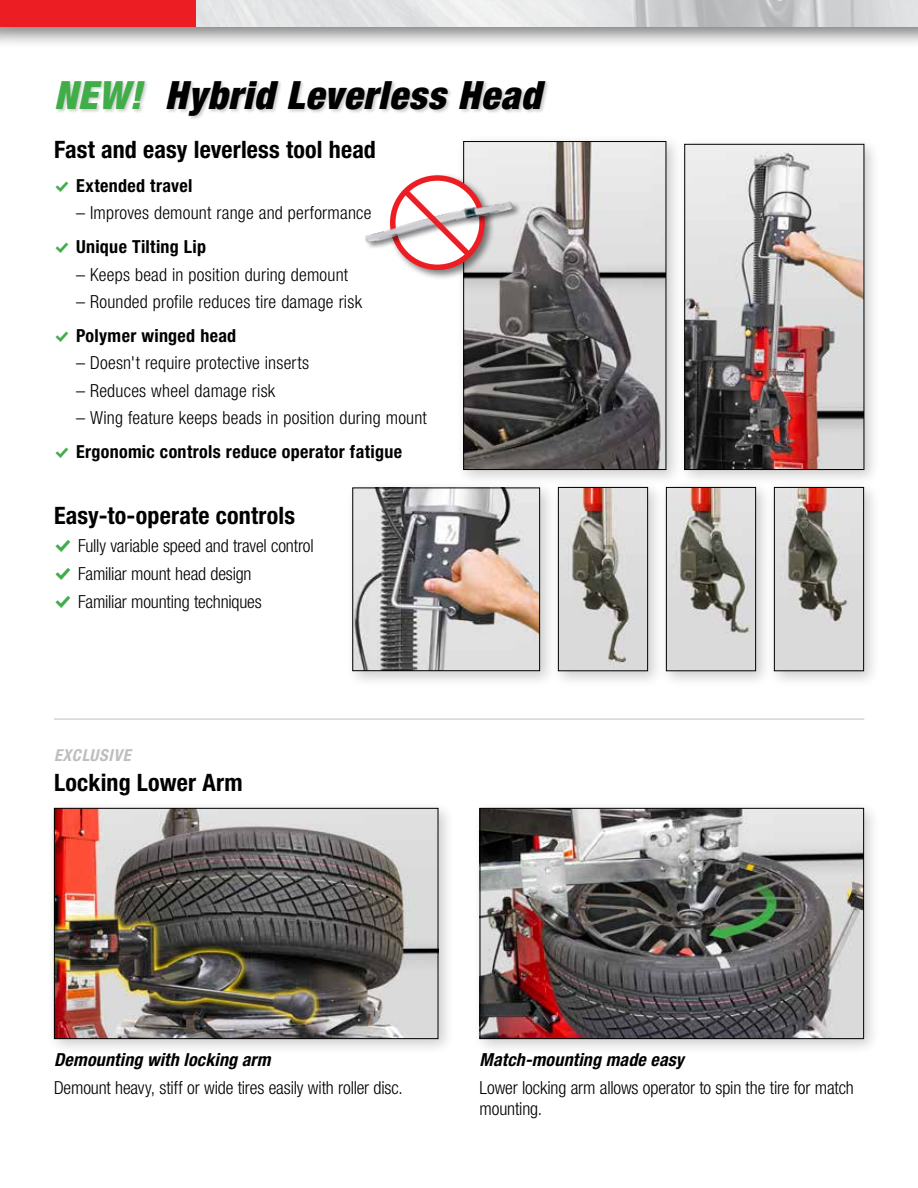
<style>
.page{position:relative;width:918px;height:1188px;background:#fff}
.page>*{position:absolute;margin:0;border:0;box-sizing:border-box;transform-origin:0 0}
.t1{font:italic 900 condensed 39px "Helvetica Neue LT Std";letter-spacing:.025em;color:#000}
.t2{font:700 condensed 24px "Helvetica Neue LT Std";letter-spacing:.01em;color:#000}
.t3{font:300 condensed 18px/33.6px "Helvetica Neue LT Std";letter-spacing:.005em;color:#000}
.t4{font:italic 700 condensed 18px "Helvetica Neue LT Std";letter-spacing:.01em;color:#000}
.t5{font:700 condensed 18px "Helvetica Neue LT Std";letter-spacing:.02em;color:#000}
.t6{font:italic 700 condensed 16.5px "Helvetica Neue LT Std";letter-spacing:.04em;color:#bcbec0}
.s1{color:#41ad49}
.s2{font-family:"Modern Pictograms";font-weight:400;font-stretch:normal;color:#41ad49}
.s3{font-weight:700}
.s4{font-family:"Modern Pictograms";font-weight:400;font-stretch:normal;font-size:21px;color:#41ad49}
</style>
<div class="page">
<hr style="left:54px;top:719px;width:810px;height:1px;background:#bcbec0">
<div style="left:47px;top:801px;width:408px;height:255px;background:#000;opacity:.2"></div>
<img style="left:56px;top:810px;width:380px;height:227px">
<div style="left:54px;top:808px;width:384px;height:231px;border:1px solid #000"></div>
<div style="left:473px;top:801px;width:408px;height:255px;background:#000;opacity:.2"></div>
<img style="left:482px;top:810px;width:380px;height:227px">
<div style="left:480px;top:808px;width:384px;height:231px;border:1px solid #000"></div>
<div style="left:55px;top:79px;width:495px;height:41px;background:#000;opacity:.2"></div>
<div style="left:456px;top:134px;width:227px;height:353px;background:#000;opacity:.2"></div>
<img style="left:465px;top:143px;width:199px;height:325px">
<div style="left:463px;top:141px;width:203px;height:329px;border:1px solid #000"></div>
<img style="left:365px;top:148px;width:169px;height:145px">
<svg style="left:397px;top:183px;width:80px;height:80px"></svg>
<div style="left:659px;top:480px;width:114px;height:208px;background:#000;opacity:.2"></div>
<img style="left:668px;top:489px;width:86px;height:180px">
<div style="left:666px;top:487px;width:90px;height:184px;border:1px solid #000"></div>
<div style="left:767px;top:480px;width:114px;height:208px;background:#000;opacity:.2"></div>
<img style="left:776px;top:489px;width:86px;height:180px">
<div style="left:774px;top:487px;width:90px;height:184px;border:1px solid #000"></div>
<div style="left:677px;top:137px;width:204px;height:350px;background:#000;opacity:.2"></div>
<img style="left:686px;top:146px;width:176px;height:322px">
<div style="left:684px;top:144px;width:180px;height:326px;border:1px solid #000"></div>
<div style="left:551px;top:480px;width:114px;height:208px;background:#000;opacity:.2"></div>
<img style="left:560px;top:489px;width:86px;height:180px">
<div style="left:558px;top:487px;width:90px;height:184px;border:1px solid #000"></div>
<div style="left:345px;top:480px;width:212px;height:208px;background:#000;opacity:.2"></div>
<img style="left:354px;top:490px;width:184px;height:179px">
<div style="left:352px;top:488px;width:188px;height:183px;border:1px solid #000"></div>
<div style="left:0;top:0;width:918px;height:49px;background:#000;opacity:.5"></div>
<img style="left:196px;top:0;width:722px;height:27px">
<div style="left:0;top:0;width:16px;height:49px;background:#000;opacity:.5"></div>
<div style="left:0;top:0;width:196px;height:27px;background:#ed1d24"></div>
<h1 class="t1" style="left:54px;top:71px;width:489px"><span class="s1">NEW!</span> Hybrid Leverless Head</h1>
<h2 class="t2" style="left:54px;top:134px;width:323px">Fast and easy leverless tool head</h2>
<p class="t5" style="left:54px;top:175px;width:140px"><span class="s2">%</span> Extended travel</p>
<p class="t3" style="left:54px;top:196px;width:319px;text-indent:22px">– Improves demount range and performance <span class="s2">%</span> <span class="s3">Unique Tilting Lip</span></p>
<p class="t3" style="left:76px;top:257px;width:274px">– Keeps bead in position during demount</p>
<p class="t3" style="left:54px;top:285px;width:310px;text-indent:22px">– Rounded profile reduces tire damage risk <span class="s2">%</span> <span class="s3">Polymer winged head</span></p>
<p class="t3" style="left:76px;top:346px;width:235px">– Doesn't require protective inserts</p>
<p class="t3" style="left:76px;top:373px;width:201px">– Reduces wheel damage risk</p>
<p class="t3" style="left:54px;top:401px;width:374px;text-indent:22px">– Wing feature keeps beads in position during mount <span class="s2">%</span> <span class="s3">Ergonomic controls reduce operator fatigue</span></p>
<h2 class="t2" style="left:54px;top:501px;width:243px">Easy-to-operate controls</h2>
<p class="t3" style="left:54px;top:532px;width:261px;line-height:27.8px"><span class="s4">%</span> Fully variable speed and travel control <span class="s4">%</span> Familiar mount head design<br><span class="s4">%</span> Familiar mounting techniques</p>
<p class="t6" style="left:54px;top:746px;width:78px">EXCLUSIVE</p>
<h2 class="t2" style="left:54px;top:768px;width:190px">Locking Lower Arm</h2>
<p class="t4" style="left:54px;top:1049px;width:218px">Demounting with locking arm</p>
<p class="t3" style="left:54px;top:1071px;width:350px">Demount heavy, stiff or wide tires easily with roller disc.</p>
<p class="t4" style="left:480px;top:1049px;width:206px">Match-mounting made easy</p>
<p class="t3" style="left:480px;top:1077px;width:376px;line-height:21px">Lower locking arm allows operator to spin the tire for match mounting.</p>
</div>
